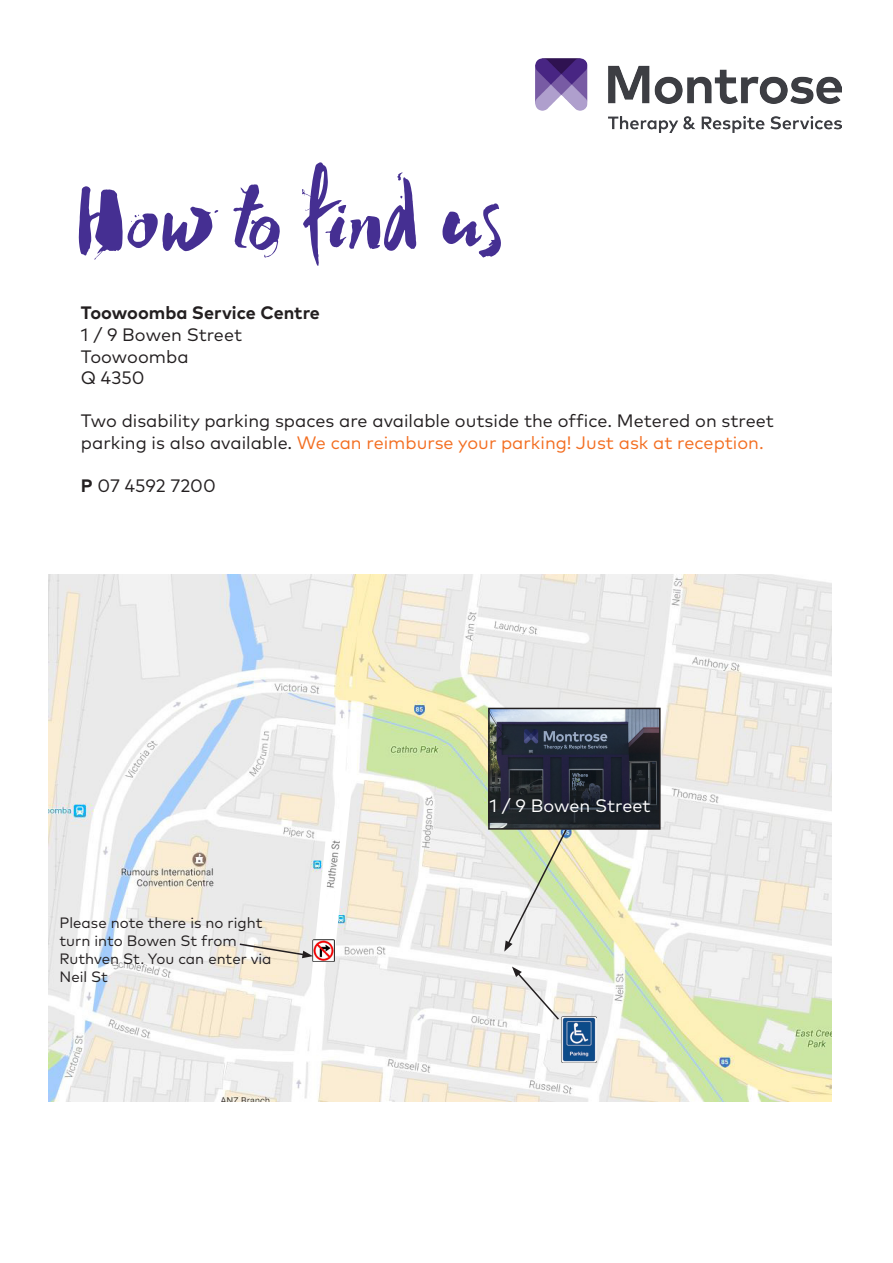
<style>
.page{position:relative;width:893px;height:1263px;background:#fff}
.page>*{position:absolute;margin:0;border:0;box-sizing:border-box;transform-origin:0 0}
.t1{font:108px "MYWAY";color:#452f92}
.t2{font:18px/21.6px "Mark OT";color:#231f20}
.t3{font:700 18px "Mark OT";color:#231f20}
.t4{font:18px "Mark OT";color:#fff}
.t5{font:15px/18px "Mark OT";color:#231f20}
.s1{color:#f36e21}
.s2{font-weight:700}
</style>
<div class="page">
<img style="left:536px;top:59px;width:305px;height:74px">
<img style="left:48px;top:575px;width:784px;height:526px">
<svg style="left:504px;top:830px;width:64px;height:122px"></svg>
<img style="left:491px;top:711px;width:167px;height:116px">
<div style="left:488px;top:708px;width:173px;height:122px;border:2px solid #231f20"></div>
<svg style="left:512px;top:966px;width:49px;height:55px"></svg>
<img style="left:561px;top:1016px;width:35px;height:47px">
<svg style="left:238px;top:782px;width:117px;height:215px"></svg>
<p class="t1" style="left:74px;top:151px;width:430px">How to find us</p>
<p class="t3" style="left:81px;top:301px;width:241px">Toowoomba Service Centre</p>
<p class="t2" style="left:81px;top:324px;width:163px">1 / 9 Bowen Street</p>
<p class="t2" style="left:81px;top:345px;width:109px">Toowoomba</p>
<p class="t2" style="left:81px;top:367px;width:65px">Q 4350</p>
<p class="t2" style="left:81px;top:410px;width:695px">Two disability parking spaces are available outside the office. Metered on street parking is also available. <span class="s1">We can reimburse your parking! Just ask at reception.</span></p>
<p class="t2" style="left:81px;top:475px;width:136px"><span class="s2">P</span> 07 4592 7200</p>
<p class="t5" style="left:60px;top:913px;width:214px">Please note there is no right turn into Bowen St from<br>Ruthven St. You can enter via<br>Neil St</p>
<p class="t4" style="left:489px;top:795px;width:163px">1 / 9 Bowen Street</p>
</div>
